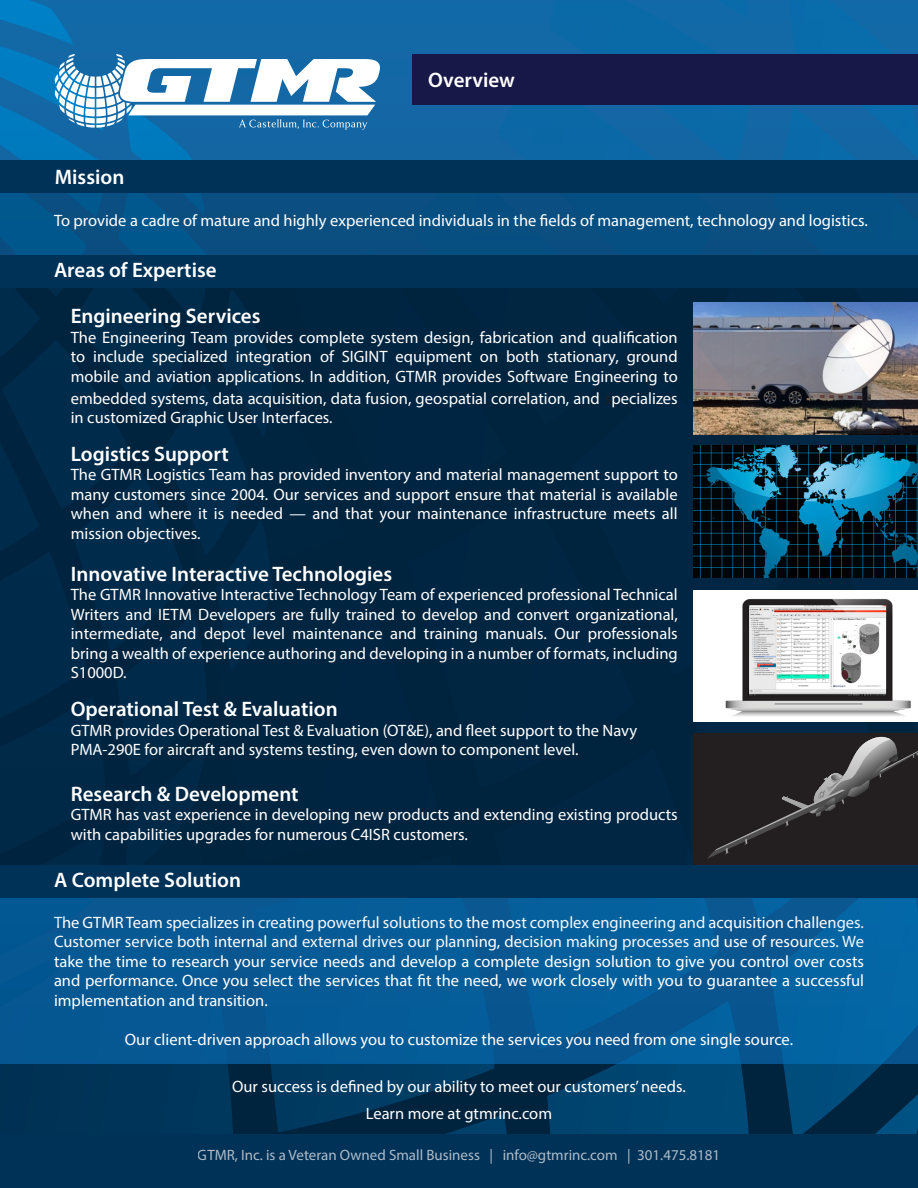
<style>
.page{position:relative;width:918px;height:1188px;background:#fff}
.page>*{position:absolute;margin:0;border:0;box-sizing:border-box;transform-origin:0 0}
.t1{font:600 21px "Myriad Pro";color:#fff}
.t2{font:16.5px/19.5px "Myriad Pro";color:#fff;text-align:justify}
.t3{font:15px "Myriad Pro";color:#fff}
.s1{font-family:"Minion Pro";font-size:18px;color:#231f20}
</style>
<div class="page">
<div style="left:0;top:0;width:918px;height:1188px;background:linear-gradient(to right,#065690,#05619e)"></div>
<svg style="left:0;top:1064px;width:918px;height:70px;background:#003559"></svg>
<svg style="left:274px;top:0;width:644px;height:160px;background:#0f68a5"></svg>
<svg style="left:0;top:0;width:274px;height:956px;background:#0c6cac"></svg>
<div style="left:413px;top:54px;width:505px;height:51px;background:#171848"></div>
<svg style="left:55px;top:54px;width:325px;height:76px"></svg>
<div style="left:0;top:285px;width:918px;height:585px;background:#00233e"></div>
<div style="left:0;top:193px;width:918px;height:69px;background:#074e81"></div>
<div style="left:0;top:160px;width:918px;height:33px;background:#003157"></div>
<div style="left:0;top:1134px;width:918px;height:54px;background:#003157"></div>
<img style="left:694px;top:550px;width:224px;height:28px">
<img style="left:693px;top:302px;width:225px;height:248px">
<svg style="left:0;top:288px;width:274px;height:665px"></svg>
<div style="left:0;top:255px;width:918px;height:33px;background:#003157"></div>
<div style="left:694px;top:590px;width:224px;height:132px;background:#fff"></div>
<img style="left:725px;top:599px;width:186px;height:117px">
<div style="left:694px;top:733px;width:224px;height:132px;background:#231f20"></div>
<svg style="left:707px;top:737px;width:211px;height:122px"></svg>
<div style="left:0;top:865px;width:918px;height:32px;background:#003157"></div>
<p class="t1" style="left:428px;top:66px;width:88px">Overview</p>
<p class="t1" style="left:55px;top:163px;width:71px">Mission</p>
<p class="t2" style="left:54px;top:211px;width:815px">To provide a cadre of mature and highly experienced individuals in the fields of management, technology and logistics.</p>
<p class="t1" style="left:54px;top:256px;width:164px">Areas of Expertise</p>
<p class="t1" style="left:71px;top:303px;width:191px">Engineering Services</p>
<p class="t2" style="left:71px;top:327px;width:609px">The Engineering Team provides complete system design, fabrication and qualification to include specialized integration of SIGINT equipment on both stationary, ground mobile and aviation applications. In addition, GTMR provides Software Engineering to</p>
<p class="t2" style="left:71px;top:388px;width:608px">embedded systems, data acquisition, data fusion, geospatial correlation, and <span class="s1">s</span>pecializes in customized Graphic User Interfaces.</p>
<p class="t1" style="left:71px;top:440px;width:159px">Logistics Support</p>
<p class="t2" style="left:71px;top:465px;width:609px">The GTMR Logistics Team has provided inventory and material management support to many customers since 2004. Our services and support ensure that material is available when and where it is needed — and that your maintenance infrastructure meets all mission objectives.</p>
<p class="t1" style="left:71px;top:560px;width:323px">Innovative Interactive Technologies</p>
<p class="t2" style="left:71px;top:585px;width:609px">The GTMR Innovative Interactive Technology Team of experienced professional Technical Writers and IETM Developers are fully trained to develop and convert organizational, intermediate, and depot level maintenance and training manuals. Our professionals bring a wealth of experience authoring and developing in a number of formats, including S1000D.</p>
<p class="t1" style="left:71px;top:696px;width:268px">Operational Test &amp; Evaluation</p>
<p class="t2" style="left:71px;top:720px;width:568px">GTMR provides Operational Test &amp; Evaluation (OT&amp;E), and fleet support to the Navy</p>
<p class="t2" style="left:71px;top:740px;width:509px">PMA-290E for aircraft and systems testing, even down to component level.</p>
<p class="t1" style="left:71px;top:780px;width:229px">Research &amp; Development</p>
<p class="t2" style="left:71px;top:805px;width:608px">GTMR has vast experience in developing new products and extending existing products with capabilities upgrades for numerous C4ISR customers.</p>
<p class="t1" style="left:54px;top:866px;width:189px">A Complete Solution</p>
<p class="t2" style="left:54px;top:912px;width:812px">The GTMR Team specializes in creating powerful solutions to the most complex engineering and acquisition challenges.<br>Customer service both internal and external drives our planning, decision making processes and use of resources. We take the time to research your service needs and develop a complete design solution to give you control over costs and performance. Once you select the services that fit the need, we work closely with you to guarantee a successful implementation and transition.</p>
<p class="t2" style="left:125px;top:1029px;width:670px">Our client-driven approach allows you to customize the services you need from one single source.</p>
<p class="t2" style="left:232px;top:1076px;width:455px">Our success is defined by our ability to meet our customers’ needs.</p>
<p class="t2" style="left:366px;top:1103px;width:188px">Learn more at gtmrinc.com</p>
<p class="t3" style="left:198px;top:1146px;width:524px">GTMR, Inc. is a Veteran Owned Small Business | info@gtmrinc.com | 301.475.8181</p>
</div>
